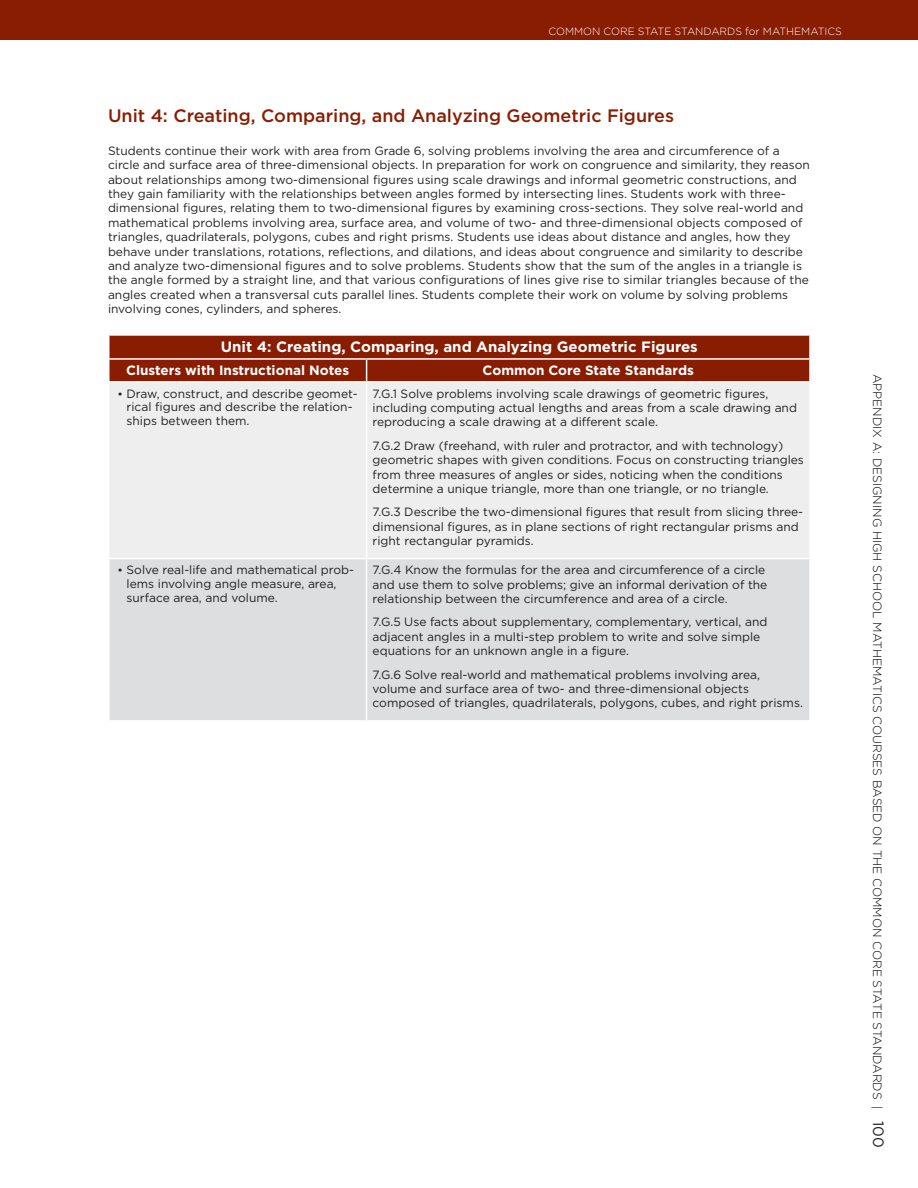
<style>
.page{position:relative;width:918px;height:1188px;background:#fff}
.page>*{position:absolute;margin:0;border:0;box-sizing:border-box;transform-origin:0 0}
.t1{font:500 18px "Gotham";color:#891d02}
.t2{font:700 15px "Gotham";color:#fff}
.t3{font:700 13.5px "Gotham";color:#fff}
.t4{font:12px/14.4px "Gotham";color:#231f20}
.t5{font:300 12px "Gotham";color:#000}
.t6{font:300 10.5px "Gotham";color:#fff}
.s1{font-weight:400;font-size:15px;color:#231f20}
</style>
<div class="page">
<div style="left:0;top:0;width:918px;height:40px;background:#891d02"></div>
<div style="left:110px;top:383px;width:699px;height:175px;background:#eeeeef"></div>
<div style="left:110px;top:559px;width:699px;height:161px;background:#dddee0"></div>
<div style="left:109px;top:335px;width:701px;height:46px;background:#891d02"></div>
<hr style="left:809px;top:360px;width:2px;height:21px;background:#fff">
<hr style="left:366px;top:383px;width:1px;height:175px;background:#fff">
<hr style="left:366px;top:559px;width:1px;height:161px;background:#fff">
<p class="t6" style="left:549px;top:25px;width:223px">COMMON CORE STATE STANDARDS FOR MAT</p>
<p class="t6" style="left:786px;top:25px;width:17px">HEMAT</p>
<p class="t6" style="left:825px;top:25px;width:19px">ICS</p>
<h1 class="t1" style="left:108px;top:104px;width:568px">Unit 4: Creating, Comparing, and Analyzing Geometric Figures</h1>
<p class="t4" style="left:108px;top:143px;width:704px">Students continue their work with area from Grade 6, solving problems involving the area and circumference of a circle and surface area of three-dimensional objects. In preparation for work on congruence and similarity, they reason about relationships among two-dimensional figures using scale drawings and informal geometric constructions, and they gain familiarity with the relationships between angles formed by intersecting lines. Students work with three&shy;dimensional figures, relating them to two-dimensional figures by examining cross-sections. They solve real-world and mathematical problems involving area, surface area, and volume of two- and three-dimensional objects composed of triangles, quadrilaterals, polygons, cubes and right prisms. Students use ideas about distance and angles, how they behave under translations, rotations, reflections, and dilations, and ideas about congruence and similarity to describe and analyze two-dimensional figures and to solve problems. Students show that the sum of the angles in a triangle is the angle formed by a straight line, and that various configurations of lines give rise to similar triangles because of the angles created when a transversal cuts parallel lines. Students complete their work on volume by solving problems involving cones, cylinders, and spheres.</p>
<p class="t2" style="left:221px;top:338px;width:478px">Unit 4: Creating, Comparing, and Analyzing Geometric Figures</p>
<p class="t3" style="left:126px;top:363px;width:225px">Clusters with Instructional Notes</p>
<p class="t3" style="left:483px;top:363px;width:213px">Common Core State Standards</p>
<p class="t4" style="left:127px;top:386px;width:233px;line-height:13.8px;text-indent:-9px">• Draw, construct, and describe geomet&shy;rical figures and describe the relation&shy;ships between them.</p>
<p class="t4" style="left:373px;top:386px;width:426px">7.G.1 Solve problems involving scale drawings of geometric figures, including computing actual lengths and areas from a scale drawing and reproducing a scale drawing at a different scale.</p>
<p class="t4" style="left:373px;top:438px;width:433px">7.G.2 Draw (freehand, with ruler and protractor, and with technology) geometric shapes with given conditions. Focus on constructing triangles from three measures of angles or sides, noticing when the conditions determine a unique triangle, more than one triangle, or no triangle.</p>
<p class="t4" style="left:373px;top:505px;width:432px">7.G.3 Describe the two-dimensional figures that result from slicing three&shy;dimensional figures, as in plane sections of right rectangular prisms and right rectangular pyramids.</p>
<p class="t4" style="left:127px;top:563px;width:229px;line-height:13.8px;text-indent:-9px">• Solve real-life and mathematical prob&shy;lems involving angle measure, area, surface area, and volume.</p>
<p class="t4" style="left:373px;top:563px;width:396px">7.G.4 Know the formulas for the area and circumference of a circle and use them to solve problems; give an informal derivation of the relationship between the circumference and area of a circle.</p>
<p class="t4" style="left:373px;top:615px;width:396px">7.G.5 Use facts about supplementary, complementary, vertical, and adjacent angles in a multi-step problem to write and solve simple equations for an unknown angle in a figure.</p>
<p class="t4" style="left:373px;top:667px;width:432px">7.G.6 Solve real-world and mathematical problems involving area, volume and surface area of two- and three-dimensional objects composed of triangles, quadrilaterals, polygons, cubes, and right prisms.</p>
<p class="t5" style="left:885px;top:374px;width:775px;rotate:90deg">APPENDIX A: DESIGNI NG HIGH SCHOOL MATH EMATICS COURSES BASED ON TH E COMMON CORE STATE STANDARDS | <span class="s1">100</span></p>
</div>
